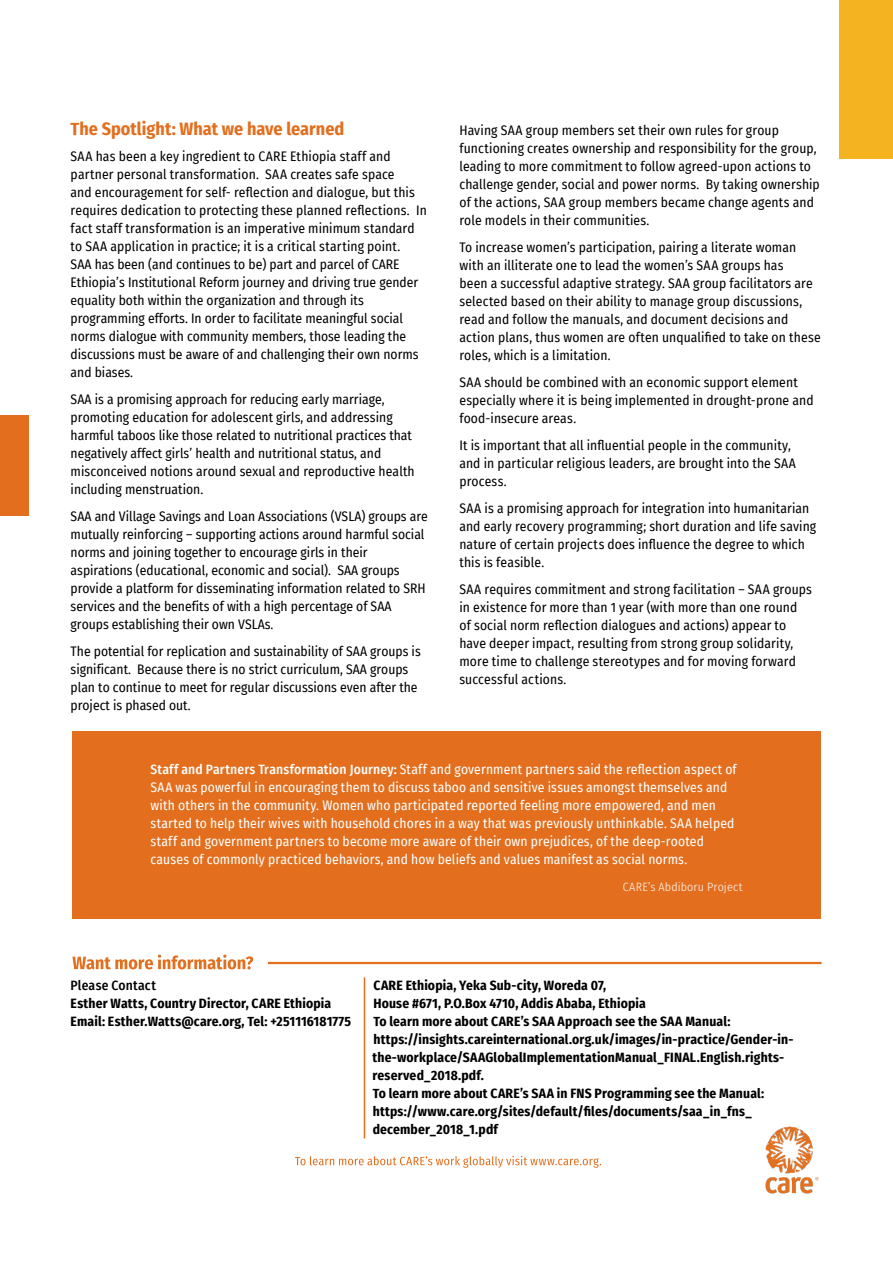
<style>
.page{position:relative;width:893px;height:1263px;background:#fff}
.page>*{position:absolute;margin:0;border:0;box-sizing:border-box;transform-origin:0 0}
.Body_Text_-_Align_Le{font:700 18px "Fira Sans Condensed";color:#e36f1e}
.Body_Text_-_Align_Le-2{font:13.5px/18px "Fira Sans Condensed";letter-spacing:.005em;color:#000}
.Pull_Quote{font:700 13.5px/18px "Fira Sans Condensed";letter-spacing:.01em;color:#000}
.Pull_Quote-2{font:13.5px/18px "Fira Sans Condensed";letter-spacing:.01em;color:#fff}
.Pull_Quote-3{font:500 13.5px "Fira Sans Condensed";letter-spacing:.015em;color:#000}
.Pull_Quote-4{font:300 12px "Fira Sans Condensed";letter-spacing:.02em;color:#fff}
.s1{font-weight:500}
</style>
<div class="page">
<svg style="left:72px;top:954px;width:181px;height:15px"></svg>
<hr style="left:268px;top:962px;width:553px;height:2px;background:#e36f1e">
<hr style="left:364px;top:977px;width:1px;height:161px;background:#e36f1e">
<img style="left:765px;top:1126px;width:54px;height:68px">
<div style="left:0;top:415px;width:28px;height:100px;background:#e36f1e"></div>
<div style="left:839px;top:0;width:54px;height:159px;background:#f4b320"></div>
<div style="left:72px;top:732px;width:749px;height:187px;background:#e36f1e"></div>
<svg style="left:295px;top:1156px;width:306px;height:12px"></svg>
<p class="Body_Text_-_Align_Le" style="left:71px;top:114px;width:275px">The Spotlight: What we have learned</p>
<p class="Body_Text_-_Align_Le-2" style="left:71px;top:146px;width:358px">SAA has been a key ingredient to CARE Ethiopia staff and partner personal transformation. SAA creates safe space<br>and encouragement for self- reflection and dialogue, but this requires dedication to protecting these planned reflections. In fact staff transformation is an imperative minimum standard to SAA application in practice; it is a critical starting point.<br>SAA has been (and continues to be) part and parcel of CARE Ethiopia’s Institutional Reform journey and driving true gender equality both within the organization and through its programming efforts. In order to facilitate meaningful social norms dialogue with community members, those leading the discussions must be aware of and challenging their own norms and biases.</p>
<p class="Body_Text_-_Align_Le-2" style="left:71px;top:389px;width:346px">SAA is a promising approach for reducing early marriage, promoting education for adolescent girls, and addressing harmful taboos like those related to nutritional practices that negatively affect girls’ health and nutritional status, and misconceived notions around sexual and reproductive health including menstruation.</p>
<p class="Body_Text_-_Align_Le-2" style="left:71px;top:506px;width:359px">SAA and Village Savings and Loan Associations (VSLA) groups are mutually reinforcing – supporting actions around harmful social norms and joining together to encourage girls in their aspirations (educational, economic and social). SAA groups provide a platform for disseminating information related to SRH services and the benefits of with a high percentage of SAA groups establishing their own VSLAs.</p>
<p class="Body_Text_-_Align_Le-2" style="left:71px;top:641px;width:352px">The potential for replication and sustainability of SAA groups is significant. Because there is no strict curriculum, SAA groups plan to continue to meet for regular discussions even after the project is phased out.</p>
<p class="Body_Text_-_Align_Le-2" style="left:459px;top:121px;width:362px">Having SAA group members set their own rules for group functioning creates ownership and responsibility for the group, leading to more commitment to follow agreed-upon actions to challenge gender, social and power norms. By taking ownership of the actions, SAA group members became change agents and role models in their communities.</p>
<p class="Body_Text_-_Align_Le-2" style="left:459px;top:238px;width:363px">To increase women’s participation, pairing a literate woman with an illiterate one to lead the women’s SAA groups has<br>been a successful adaptive strategy. SAA group facilitators are selected based on their ability to manage group discussions, read and follow the manuals, and document decisions and action plans, thus women are often unqualified to take on these roles, which is a limitation.</p>
<p class="Body_Text_-_Align_Le-2" style="left:459px;top:373px;width:356px">SAA should be combined with an economic support element especially where it is being implemented in drought-prone and food-insecure areas.</p>
<p class="Body_Text_-_Align_Le-2" style="left:459px;top:436px;width:338px">It is important that all influential people in the community, and in particular religious leaders, are brought into the SAA process.</p>
<p class="Body_Text_-_Align_Le-2" style="left:459px;top:499px;width:358px">SAA is a promising approach for integration into humanitarian and early recovery programming; short duration and life saving nature of certain projects does influence the degree to which this is feasible.</p>
<p class="Body_Text_-_Align_Le-2" style="left:459px;top:580px;width:354px">SAA requires commitment and strong facilitation – SAA groups in existence for more than 1 year (with more than one round of social norm reflection dialogues and actions) appear to have deeper impact, resulting from strong group solidarity, more time to challenge stereotypes and for moving forward successful actions.</p>
<p class="Pull_Quote-2" style="left:151px;top:760px;width:588px"><span class="s1">Staff and Partners Transformation Journey:</span> Staff and government partners said the reflection aspect of SAA was powerful in encouraging them to discuss taboo and sensitive issues amongst themselves and with others in the community. Women who participated reported feeling more empowered, and men started to help their wives with household chores in a way that was previously unthinkable. SAA helped staff and government partners to become more aware of their own prejudices, of the deep-rooted causes of commonly practiced behaviors, and how beliefs and values manifest as social norms.</p>
<p class="Pull_Quote-4" style="left:623px;top:879px;width:121px">CARE’s Abdiboru Project</p>
<p class="Pull_Quote-3" style="left:71px;top:975px;width:87px">Please Contact</p>
<p class="Pull_Quote" style="left:71px;top:994px;width:262px">Esther Watts, Country Director, CARE Ethiopia</p>
<p class="Pull_Quote" style="left:71px;top:1012px;width:282px">Email: Esther.Watts@care.org, Tel: +251116181775</p>
<p class="Pull_Quote" style="left:373px;top:976px;width:234px">CARE Ethiopia, Yeka Sub-city, Woreda 07,</p>
<p class="Pull_Quote" style="left:373px;top:994px;width:274px">House #671, P.O.Box 4710, Addis Ababa, Ethiopia</p>
<p class="Pull_Quote" style="left:373px;top:1012px;width:358px">To learn more about CARE’s SAA Approach see the SAA Manual:</p>
<p class="Pull_Quote" style="left:373px;top:1030px;width:422px">https://insights.careinternational.org.uk/images/in-practice/Gender-in-</p>
<p class="Pull_Quote" style="left:372px;top:1048px;width:413px">the-workplace/SAAGlobalImplementationManual_FINAL.English.rights-</p>
<p class="Pull_Quote" style="left:372px;top:1066px;width:113px">reserved_2018.pdf.</p>
<p class="Pull_Quote" style="left:373px;top:1084px;width:393px">To learn more about CARE’s SAA in FNS Programming see the Manual:</p>
<p class="Pull_Quote" style="left:373px;top:1102px;width:380px">https://www.care.org/sites/default/files/documents/saa_in_fns_ december_2018_1.pdf</p>
</div>
